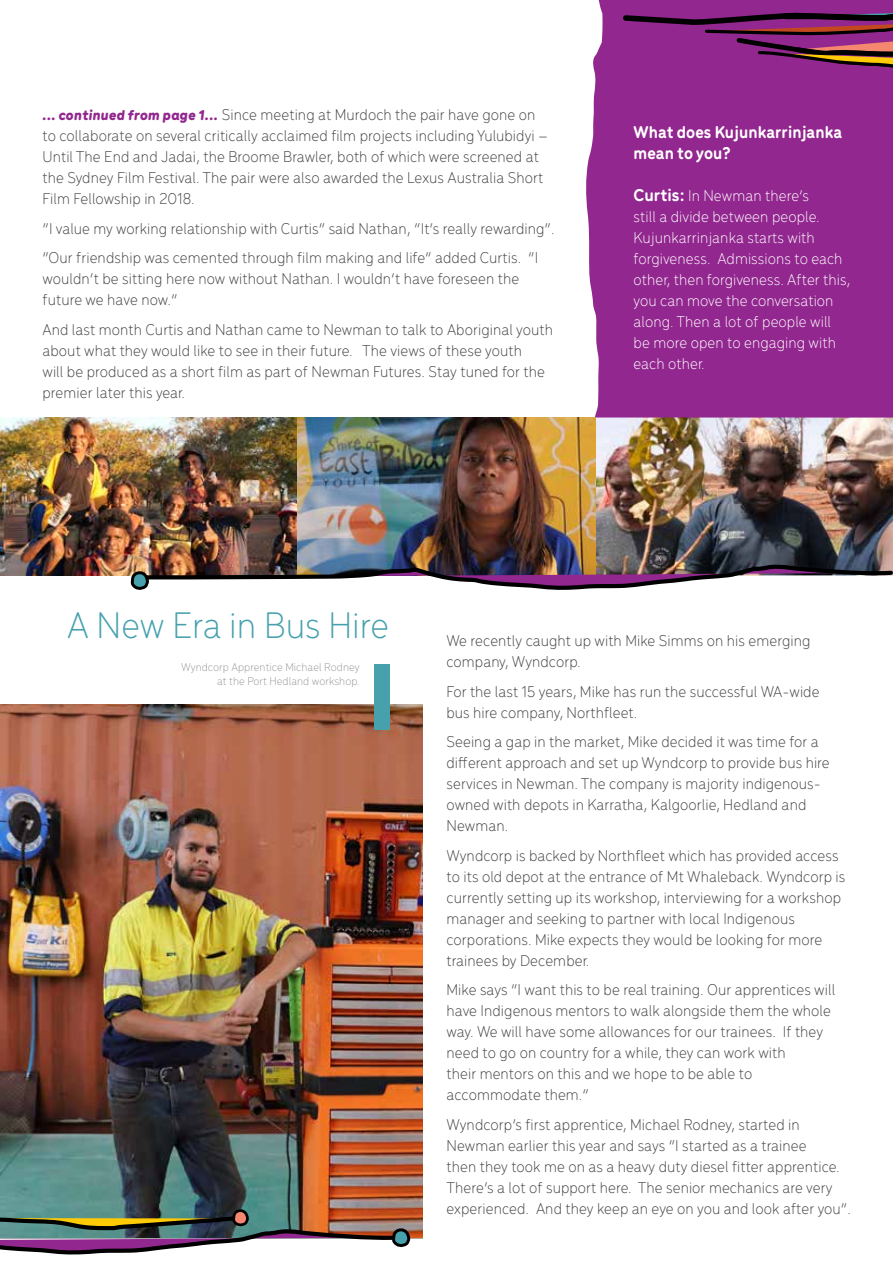
<style>
.page{position:relative;width:893px;height:1263px;background:#fff}
.page>*{position:absolute;margin:0;border:0;box-sizing:border-box;transform-origin:0 0}
.t1{font:300 39px "Menco";color:#46a1ad}
.t2{font:700 18px/21px "Menco";letter-spacing:.005em;color:#fff}
.t3{font:300 16.5px/21px "Menco";letter-spacing:.005em;color:#414042}
.t4{font:300 16.5px/21px "Menco";letter-spacing:.005em;color:#fff}
.t5{font:300 12px/14.2px "Menco";letter-spacing:.005em;color:#939598;text-align:right}
.s1{font-weight:900;font-style:italic;font-size:15px;color:#92278f}
.s2{font-weight:700;font-size:18px}
</style>
<div class="page">
<div style="left:586px;top:0;width:307px;height:417px;background:#92278f"></div>
<hr style="left:892px;top:311px;width:1px;height:713px;background:#f58670">
<img style="left:0;top:704px;width:422px;height:534px">
<div style="left:374px;top:664px;width:15px;height:66px;background:#46a1ad"></div>
<img style="left:0;top:1208px;width:412px;height:47px">
<svg style="left:620px;top:5px;width:273px;height:65px;background:#7c276c"></svg>
<img style="left:0;top:417px;width:893px;height:158px">
<img style="left:130px;top:562px;width:763px;height:30px">
<p class="t3" style="left:43px;top:104px;width:507px"><span class="s1">... continued from page 1...</span> Since meeting at Murdoch the pair have gone on to collaborate on several critically acclaimed film projects including Yulubidyi – Until The End and Jadai, the Broome Brawler, both of which were screened at the Sydney Film Festival. The pair were also awarded the Lexus Australia Short Film Fellowship in 2018.</p>
<p class="t3" style="left:43px;top:213px;width:514px;line-height:29.5px">“I value my working relationship with Curtis” said Nathan, “It’s really rewarding”. “Our friendship was cemented through film making and life” added Curtis. “I</p>
<p class="t3" style="left:43px;top:268px;width:478px">wouldn’t be sitting here now without Nathan. I wouldn’t have foreseen the future we have now.”</p>
<p class="t3" style="left:43px;top:318px;width:512px">And last month Curtis and Nathan came to Newman to talk to Aboriginal youth about what they would like to see in their future. The views of these youth<br>will be produced as a short film as part of Newman Futures. Stay tuned for the premier later this year.</p>
<p class="t2" style="left:634px;top:120px;width:210px">What does Kujunkarrinjanka mean to you?</p>
<p class="t4" style="left:634px;top:184px;width:218px"><span class="s2">Curtis:</span> In Newman there’s<br>still a divide between people.<br>Kujunkarrinjanka starts with forgiveness. Admissions to each other, then forgiveness. After this, you can move the conversation along. Then a lot of people will be more open to engaging with each other.</p>
<h1 class="t1" style="left:67px;top:599px;width:324px">A New Era in Bus Hire</h1>
<p class="t5" style="left:181px;top:659px;width:180px">Wyndcorp Apprentice Michael Rodney at the Port Hedland workshop.</p>
<p class="t3" style="left:446px;top:629px;width:365px">We recently caught up with Mike Simms on his emerging company, Wyndcorp.</p>
<p class="t3" style="left:446px;top:680px;width:375px">For the last 15 years, Mike has run the successful WA-wide bus hire company, Northfleet.</p>
<p class="t3" style="left:446px;top:730px;width:385px">Seeing a gap in the market, Mike decided it was time for a different approach and set up Wyndcorp to provide bus hire services in Newman. The company is majority indigenous&shy;owned with depots in Karratha, Kalgoorlie, Hedland and Newman.</p>
<p class="t3" style="left:446px;top:844px;width:400px">Wyndcorp is backed by Northfleet which has provided access to its old depot at the entrance of Mt Whaleback. Wyndcorp is currently setting up its workshop, interviewing for a workshop manager and seeking to partner with local Indigenous corporations. Mike expects they would be looking for more trainees by December.</p>
<p class="t3" style="left:446px;top:978px;width:390px">Mike says “I want this to be real training. Our apprentices will have Indigenous mentors to walk alongside them the whole way. We will have some allowances for our trainees. If they need to go on country for a while, they can work with<br>their mentors on this and we hope to be able to accommodate them.”</p>
<p class="t3" style="left:446px;top:1113px;width:406px">Wyndcorp’s first apprentice, Michael Rodney, started in Newman earlier this year and says “I started as a trainee<br>then they took me on as a heavy duty diesel fitter apprentice.<br>There’s a lot of support here. The senior mechanics are very experienced. And they keep an eye on you and look after you”.</p>
</div>
